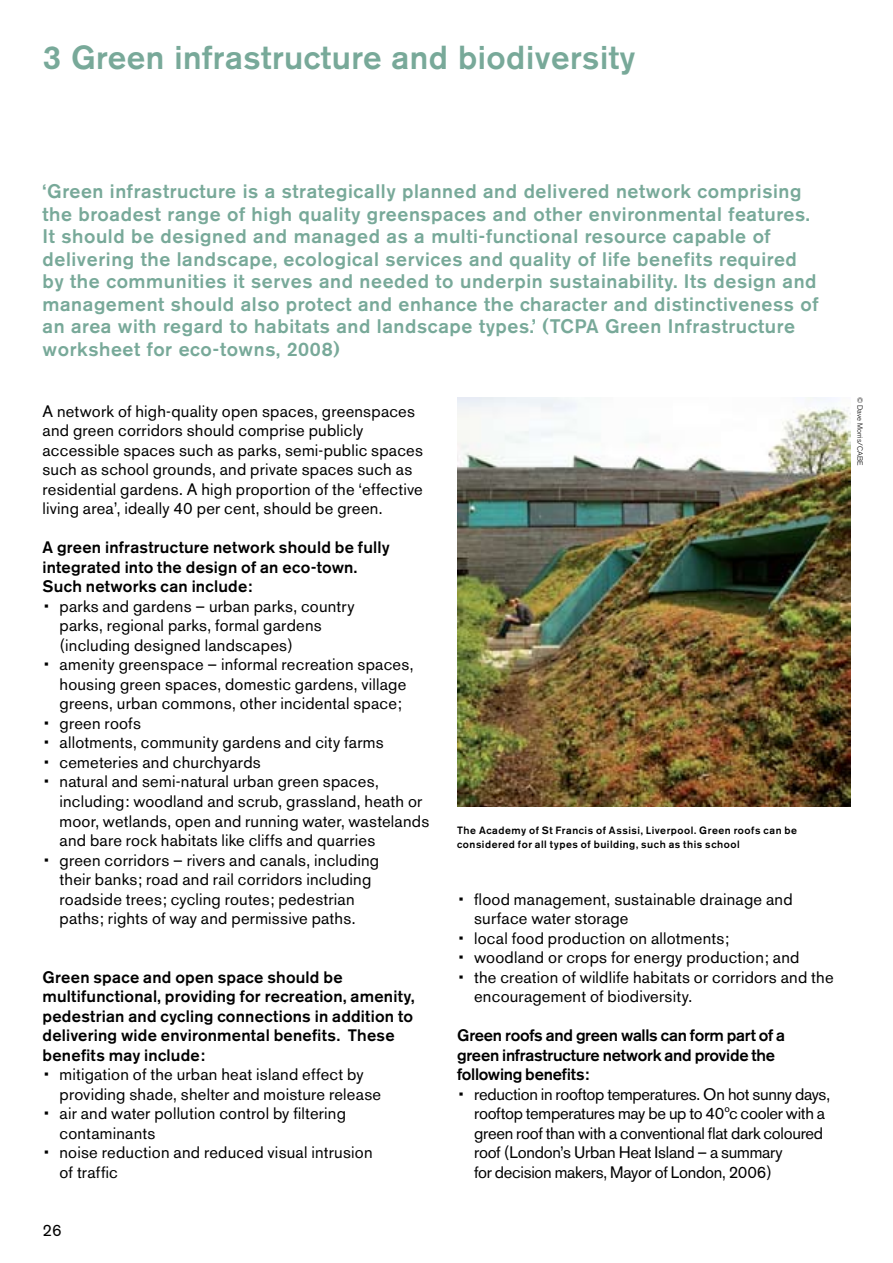
<style>
.page{position:relative;width:893px;height:1263px;background:#fff}
.page>*{position:absolute;margin:0;border:0;box-sizing:border-box;transform-origin:0 0}
.t1{font:500 33px "Akzidenz Grotesk BE";letter-spacing:.015em;color:#78a999}
.t2{font:500 19.5px/22.5px "Akzidenz Grotesk BE";letter-spacing:.03em;color:#78a999}
.t3{font:16.5px/19.5px "Akzidenz Grotesk BE";letter-spacing:.015em;color:#000}
.t4{font:500 16.5px/19.5px "Akzidenz Grotesk BE";letter-spacing:.01em;color:#000}
.t5{font:16.5px/19.5px "Akzidenz Grotesk BE";letter-spacing:-.015em;color:#000}
.t6{font:500 16.5px/19.5px "Akzidenz Grotesk BE";letter-spacing:-.02em;color:#000}
.t7{font:500 10.5px/13.5px "Akzidenz Grotesk BE";letter-spacing:.05em;color:#000}
.t8{font:300 7.5px "Akzidenz Grotesk BE";color:#000}
.s1{font-family:"Helvetica Neue Square";font-weight:300}
</style>
<div class="page">
<img style="left:457px;top:397px;width:393px;height:410px">
<h1 class="t1" style="left:43px;top:37px;width:594px">3 Green infrastructure and biodiversity</h1>
<p class="t2" style="left:43px;top:180px;width:778px">‘Green infrastructure is a strategically planned and delivered network comprising the broadest range of high quality greenspaces and other environmental features.<br>It should be designed and managed as a multi-functional resource capable of delivering the landscape, ecological services and quality of life benefits required by the communities it serves and needed to underpin sustainability. Its design and management should also protect and enhance the character and distinctiveness of an area with regard to habitats and landscape types.’ (TCPA Green Infrastructure</p>
<p class="t2" style="left:43px;top:338px;width:299px">worksheet for eco-towns, 2008)</p>
<p class="t3" style="left:43px;top:401px;width:382px">A network of high-quality open spaces, greenspaces and green corridors should comprise publicly accessible spaces such as parks, semi-public spaces such as school grounds, and private spaces such as residential gardens. A high proportion of the ‘effective living area’, ideally 40 per cent, should be green.</p>
<p class="t4" style="left:43px;top:538px;width:349px">A green infrastructure network should be fully integrated into the design of an eco-town.<br>Such networks can include:</p>
<p class="t3" style="left:60px;top:596px;width:297px;text-indent:-17px"><span class="s1">•</span> parks and gardens – urban parks, country parks, regional parks, formal gardens (including designed landscapes)</p>
<p class="t3" style="left:43px;top:655px;width:373px;text-align:center"><span class="s1">•</span> amenity greenspace – informal recreation spaces, housing green spaces, domestic gardens, village greens, urban commons, other incidental space;</p>
<p class="t3" style="left:43px;top:713px;width:100px"><span class="s1">•</span> green roofs</p>
<p class="t3" style="left:43px;top:733px;width:343px"><span class="s1">•</span> allotments, community gardens and city farms</p>
<p class="t3" style="left:43px;top:752px;width:220px"><span class="s1">•</span> cemeteries and churchyards</p>
<p class="t3" style="left:60px;top:772px;width:371px;text-indent:-17px"><span class="s1">•</span> natural and semi-natural urban green spaces, including: woodland and scrub, grassland, heath or moor, wetlands, open and running water, wastelands and bare rock habitats like cliffs and quarries</p>
<p class="t3" style="left:43px;top:850px;width:338px;text-align:center"><span class="s1">•</span> green corridors – rivers and canals, including their banks; road and rail corridors including roadside trees; cycling routes; pedestrian paths; rights of way and permissive paths.</p>
<p class="t4" style="left:43px;top:967px;width:374px">Green space and open space should be multifunctional, providing for recreation, amenity, pedestrian and cycling connections in addition to delivering wide environmental benefits. These benefits may include:</p>
<p class="t3" style="left:60px;top:1064px;width:323px;text-indent:-17px"><span class="s1">•</span> mitigation of the urban heat island effect by providing shade, shelter and moisture release</p>
<p class="t3" style="left:60px;top:1103px;width:288px;text-indent:-17px"><span class="s1">•</span> air and water pollution control by filtering contaminants</p>
<p class="t3" style="left:60px;top:1142px;width:315px;text-indent:-17px"><span class="s1">•</span> noise reduction and reduced visual intrusion of traffic</p>
<p class="t3" style="left:43px;top:1220px;width:21px">26</p>
<p class="t7" style="left:457px;top:824px;width:341px">The Academy of St Francis of Assisi, Liverpool. Green roofs can be considered for all types of building, such as this school</p>
<p class="t3" style="left:474px;top:889px;width:320px;text-indent:-17px"><span class="s1">•</span> flood management, sustainable drainage and surface water storage</p>
<p class="t3" style="left:457px;top:928px;width:274px"><span class="s1">•</span> local food production on allotments;</p>
<p class="t3" style="left:457px;top:947px;width:344px"><span class="s1">•</span> woodland or crops for energy production; and</p>
<p class="t3" style="left:474px;top:967px;width:361px;text-indent:-17px"><span class="s1">•</span> the creation of wildlife habitats or corridors and the encouragement of biodiversity.</p>
<p class="t6" style="left:457px;top:1025px;width:330px">Green roofs and green walls can form part of a green infrastructure network and provide the following benefits:</p>
<p class="t5" style="left:474px;top:1084px;width:358px;text-indent:-17px"><span class="s1">•</span> reduction in rooftop temperatures. On hot sunny days, rooftop temperatures may be up to 40ºc cooler with a green roof than with a conventional flat dark coloured roof (London’s Urban Heat Island – a summary<br>for decision makers, Mayor of London, 2006)</p>
<p class="t8" style="left:864px;top:397px;width:70px;rotate:90deg">© Dave Morris/CABE</p>
</div>
